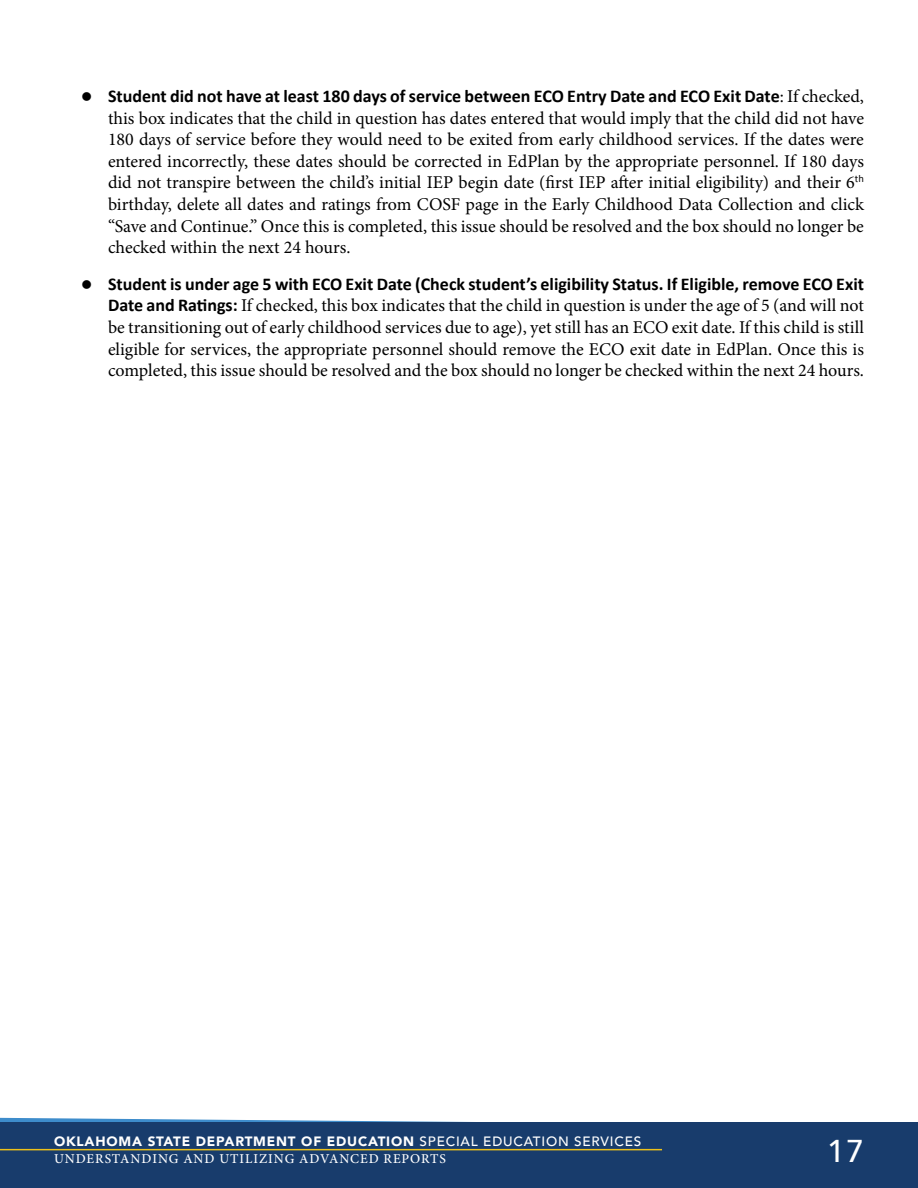
<style>
.page{position:relative;width:918px;height:1188px;background:#fff}
.page>*{position:absolute;margin:0;border:0;box-sizing:border-box;transform-origin:0 0}
.t1{font:500 31.5px "Avenir";color:#fff}
.t2{font:18px/21.6px "Minion Pro";letter-spacing:-.005em;color:#000;text-align:justify}
.t3{font:900 13.5px "Avenir";letter-spacing:.06em;color:#fff}
.t4{font:500 13.5px "Minion Pro";letter-spacing:.07em;color:#fff}
.s1{font-family:"Calibri";font-weight:700}
.s2{font-weight:500}
</style>
<div class="page">
<svg style="left:0;top:1118px;width:470px;height:4px"></svg>
<div style="left:0;top:1122px;width:918px;height:66px;background:#183c6c"></div>
<hr style="left:0;top:1149px;width:662px;height:1px;background:#edc11a">
<p class="t2" style="left:108px;top:86px;width:758px"><span class="s1">Student did not have at least 180 days of service between ECO Entry Date and ECO Exit Date</span>: If checked, this box indicates that the child in question has dates entered that would imply that the child did not have 180 days of service before they would need to be exited from early childhood services. If the dates were entered incorrectly, these dates should be corrected in EdPlan by the appropriate personnel. If 180 days did not transpire between the child’s initial IEP begin date (first IEP after initial eligibility) and their 6<sup>th </sup>birthday, delete all dates and ratings from COSF page in the Early Childhood Data Collection and click “Save and Continue.” Once this is completed, this issue should be resolved and the box should no longer be checked within the next 24 hours.</p>
<p class="t2" style="left:108px;top:273px;width:758px"><span class="s1">Student is under age 5 with ECO Exit Date (Check student’s eligibility Status. If Eligible, remove ECO Exit Date and Ratings:</span> If checked, this box indicates that the child in question is under the age of 5 (and will not be transitioning out of early childhood services due to age), yet still has an ECO exit date. If this child is still eligible for services, the appropriate personnel should remove the ECO exit date in EdPlan. Once this is completed, this issue should be resolved and the box should no longer be checked within the next 24 hours.</p>
<p class="t3" style="left:54px;top:1130px;width:589px">OKLAHOMA STATE DEPARTMENT OF EDUCATION <span class="s2">SPECIAL EDUCATION SERVICES</span></p>
<p class="t4" style="left:54px;top:1150px;width:394px">UNDERSTANDING AND UTILIZING ADVANCED REPORTS</p>
<h1 class="t1" style="left:827px;top:1124px;width:38px">17</h1>
</div>
